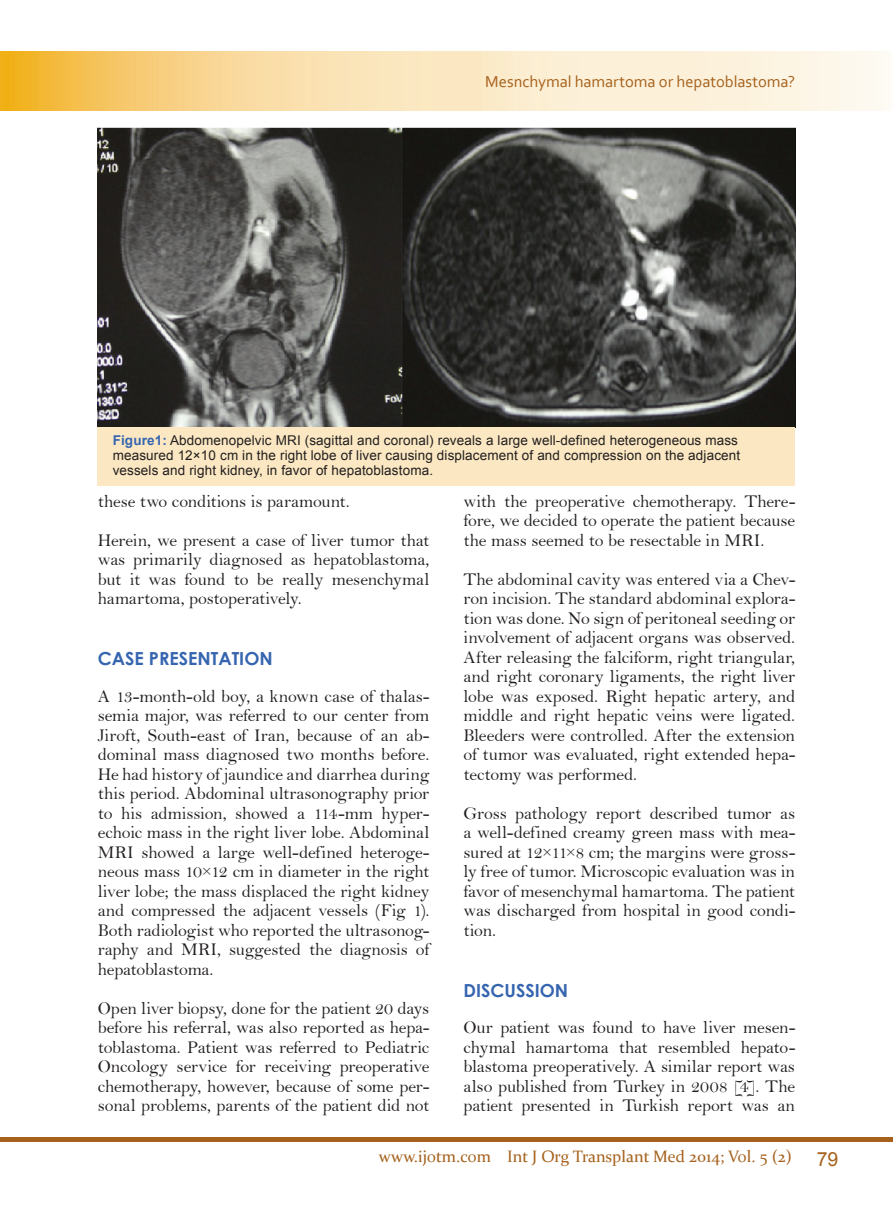
<style>
.page{position:relative;width:893px;height:1212px;background:#fff}
.page>*{position:absolute;margin:0;border:0;box-sizing:border-box;transform-origin:0 0}
.t1{font:19.5px "Arial";color:#a6611c}
.Body{font:18px/19.5px "Bell";letter-spacing:-.01em;color:#231f20;text-align:justify}
.Heading{font:700 18px "Century Gothic";color:#3665b0}
.t2{font:16.5px "Constantia";color:#a6611c}
.Running_Title{font:16.5px "Corbel";color:#a6611c}
.Figure{font:13.5px/15px "Arial";letter-spacing:.01em;color:#231f20}
.s1{font-weight:700;color:#3665b0}
.s2{font-family:"Times New Roman"}
</style>
<div class="page">
<div style="left:0;top:1137px;width:893px;height:5px;background:#a6611c"></div>
<img style="left:0;top:52px;width:883px;height:59px">
<img style="left:98px;top:128px;width:697px;height:299px">
<div style="left:98px;top:427px;width:697px;height:59px;background:#fbe8c2"></div>
<p class="Running_Title" style="left:485px;top:72px;width:312px">Mesnchymal hamartoma or hepatoblastoma?</p>
<p class="Figure" style="left:113px;top:433px;width:629px"><span class="s1">Figure1:</span> Abdomenopelvic MRI (sagittal and coronal) reveals a large well-defined heterogeneous mass measured 12×10 cm in the right lobe of liver causing displacement of and compression on the adjacent vessels and right kidney, in favor of hepatoblastoma.</p>
<p class="Body" style="left:98px;top:491px;width:253px">these two conditions is paramount.</p>
<p class="Body" style="left:98px;top:530px;width:333px">Herein, we present a case of liver tumor that was primarily diagnosed as hepatoblastoma, but it was found to be really mesenchymal hamartoma, postoperatively.</p>
<p class="Heading" style="left:98px;top:645px;width:176px">CASE PRESENTATION</p>
<p class="Body" style="left:98px;top:686px;width:333px">A 13-month-old boy, a known case of thalas&shy;semia major, was referred to our center from Jiroft, South-east of Iran, because of an ab&shy;dominal mass diagnosed two months before.<br>He had history of jaundice and diarrhea during this period. Abdominal ultrasonography prior to his admission, showed a 114-mm hyper&shy;echoic mass in the right liver lobe. Abdominal MRI showed a large well-defined heteroge&shy;neous mass 10<span class="s2">×</span>12 cm in diameter in the right liver lobe; the mass displaced the right kidney and compressed the adjacent vessels (Fig 1).<br>Both radiologist who reported the ultrasonog&shy;raphy and MRI, suggested the diagnosis of hepatoblastoma.</p>
<p class="Body" style="left:98px;top:998px;width:333px">Open liver biopsy, done for the patient 20 days before his referral, was also reported as hepa&shy;toblastoma. Patient was referred to Pediatric Oncology service for receiving preoperative chemotherapy, however, because of some per&shy;sonal problems, parents of the patient did not</p>
<p class="Body" style="left:463px;top:491px;width:333px">with the preoperative chemotherapy. There&shy;fore, we decided to operate the patient because the mass seemed to be resectable in MRI.</p>
<p class="Body" style="left:463px;top:569px;width:333px">The abdominal cavity was entered via a Chev&shy;ron incision. The standard abdominal explora&shy;tion was done. No sign of peritoneal seeding or involvement of adjacent organs was observed.<br>After releasing the falciform, right triangular, and right coronary ligaments, the right liver lobe was exposed. Right hepatic artery, and middle and right hepatic veins were ligated.<br>Bleeders were controlled. After the extension of tumor was evaluated, right extended hepa&shy;tectomy was performed.</p>
<p class="Body" style="left:463px;top:803px;width:333px">Gross pathology report described tumor as a well-defined creamy green mass with mea&shy;sured at 12<span class="s2">×</span>11<span class="s2">×</span>8 cm; the margins were gross&shy;ly free of tumor. Microscopic evaluation was in favor of mesenchymal hamartoma. The patient was discharged from hospital in good condi&shy;tion.</p>
<p class="Heading" style="left:463px;top:976px;width:106px">DISCUSSION</p>
<p class="Body" style="left:463px;top:1018px;width:333px">Our patient was found to have liver mesen&shy;chymal hamartoma that resembled hepato&shy;blastoma preoperatively. A similar report was also published from Turkey in 2008 [4]. The patient presented in Turkish report was an</p>
<p class="t2" style="left:379px;top:1145px;width:415px">www.ijotm.com Int J Org Transplant Med 2014; Vol. 5 (2)</p>
<p class="t1" style="left:817px;top:1146px;width:23px">79</p>
</div>
